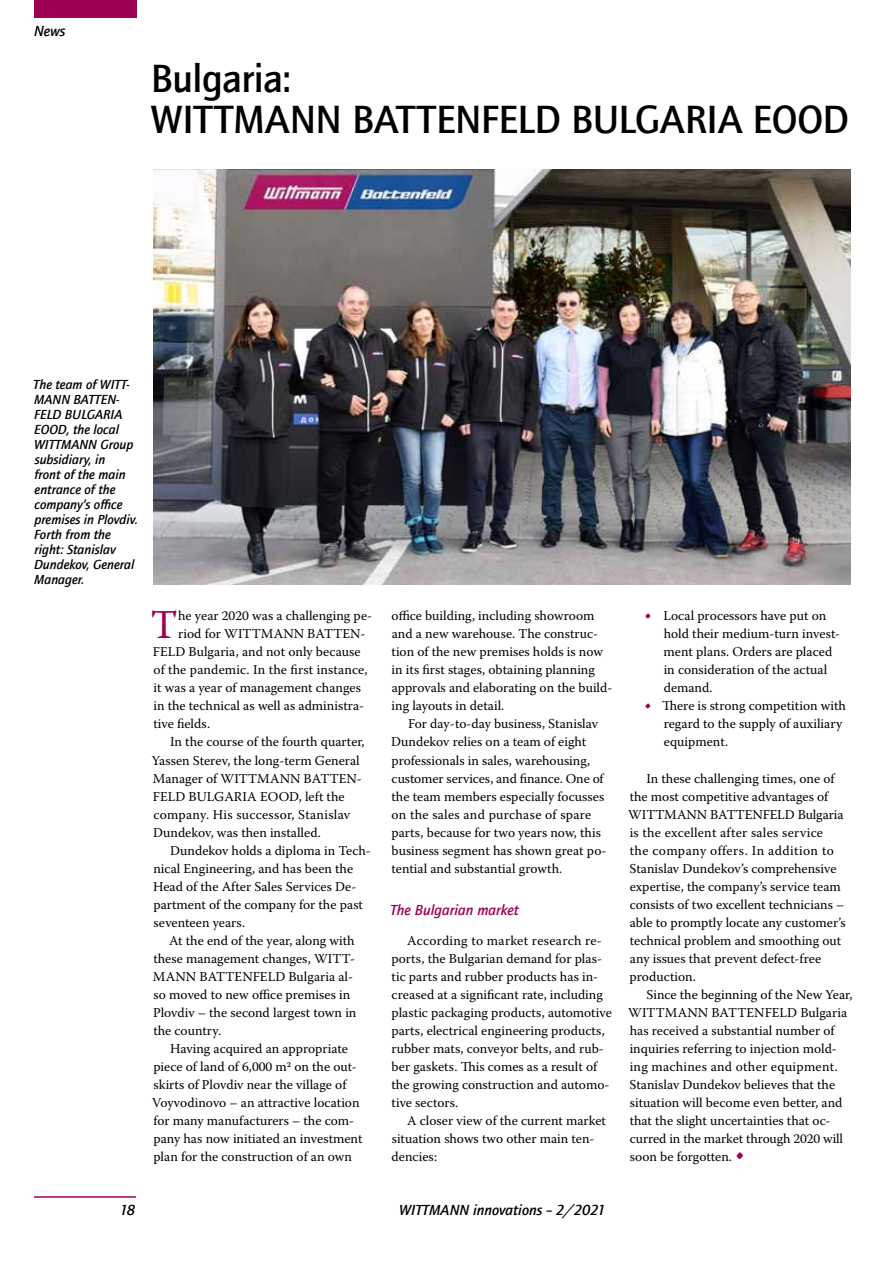
<style>
.page{position:relative;width:893px;height:1263px;background:#fff}
.page>*{position:absolute;margin:0;border:0;box-sizing:border-box;transform-origin:0 0}
.t1{font:40.8px "Warnock Pro";color:#9e0054}
.t2{font:500 40.5px/40.5px "Quay Sans ITC Com";letter-spacing:-.01em;color:#000}
.t3{font:italic 500 15px "Quay Sans ITC Com";color:#000}
.t4{font:italic 500 15px "Quay Sans ITC Com";color:#9e0054}
.t5{font:13.5px/18px "Warnock Pro";color:#000}
.t6{font:italic 500 13.5px/15px "Quay Sans ITC Com";color:#000}
.t7{font:13.5px "Warnock Pro";letter-spacing:.02em;color:#000}
.s1{font-size:18px;color:#9e0054}
.s2{font-size:24px;color:#9e0054}
</style>
<div class="page">
<div style="left:34px;top:0;width:102px;height:18px;background:#9e0054"></div>
<hr style="left:34px;top:1196px;width:102px;height:2px;background:#9e0054">
<img style="left:153px;top:170px;width:697px;height:414px">
<p class="t3" style="left:34px;top:22px;width:33px">News</p>
<h2 class="t2" style="left:150px;top:58px;width:700px">Bulgaria:<br>WITTMANN BATTENFELD BULGARIA EOOD</h2>
<p class="t6" style="left:33px;top:376px;width:106px">The team of WITT-<br>MANN BATTEN-<br>FELD BULGARIA<br>EOOD, the local<br>WITTMANN Group subsidiary, in<br>front of the main entrance of the company’s office premises in Plovdiv.<br>Forth from the right: Stanislav<br>Dundekov, General<br>Manager.</p>
<h1 class="t1" style="left:150px;top:600px;width:29px">T</h1>
<p class="t5" style="left:178px;top:607px;width:195px">he year 2020 was a challenging pe-</p>
<p class="t5" style="left:178px;top:625px;width:189px">riod for WITTMANN BATTEN-</p>
<p class="t5" style="left:153px;top:643px;width:209px">FELD Bulgaria, and not only because</p>
<p class="t5" style="left:153px;top:661px;width:216px">of the pandemic. In the first instance,</p>
<p class="t5" style="left:153px;top:679px;width:209px">it was a year of management changes</p>
<p class="t5" style="left:153px;top:697px;width:212px">in the technical as well as administra-</p>
<p class="t5" style="left:153px;top:715px;width:58px">tive fields.</p>
<p class="t5" style="left:170px;top:733px;width:196px">In the course of the fourth quarter,</p>
<p class="t5" style="left:152px;top:751px;width:209px">Yassen Sterev, the long-term General</p>
<p class="t5" style="left:153px;top:769px;width:210px">Manager of WITTMANN BATTEN-</p>
<p class="t5" style="left:153px;top:787px;width:193px">FELD BULGARIA EOOD, left the</p>
<p class="t7" style="left:153px;top:806px;width:198px">company. His successor, Stanislav</p>
<p class="t5" style="left:153px;top:823px;width:169px">Dundekov, was then installed.</p>
<p class="t5" style="left:170px;top:841px;width:202px">Dundekov holds a diploma in Tech-</p>
<p class="t5" style="left:153px;top:859px;width:201px">nical Engineering, and has been the</p>
<p class="t5" style="left:153px;top:877px;width:205px">Head of the After Sales Services De-</p>
<p class="t5" style="left:153px;top:895px;width:211px">partment of the company for the past</p>
<p class="t5" style="left:154px;top:913px;width:93px">seventeen years.</p>
<p class="t5" style="left:169px;top:931px;width:187px">At the end of the year, along with</p>
<p class="t5" style="left:153px;top:949px;width:203px">these management changes, WITT-</p>
<p class="t5" style="left:153px;top:967px;width:202px">MANN BATTENFELD Bulgaria al-</p>
<p class="t5" style="left:154px;top:985px;width:198px">so moved to new office premises in</p>
<p class="t5" style="left:153px;top:1003px;width:205px">Plovdiv – the second largest town in</p>
<p class="t5" style="left:153px;top:1021px;width:69px">the country.</p>
<p class="t5" style="left:170px;top:1039px;width:179px">Having acquired an appropriate</p>
<p class="t5" style="left:153px;top:1057px;width:205px">piece of land of 6,000 m2 on the out-</p>
<p class="t5" style="left:154px;top:1075px;width:194px">skirts of Plovdiv near the village of</p>
<p class="t5" style="left:152px;top:1093px;width:209px">Voyvodinovo – an attractive location</p>
<p class="t5" style="left:153px;top:1111px;width:202px">for many manufacturers – the com-</p>
<p class="t5" style="left:153px;top:1129px;width:211px">pany has now initiated an investment</p>
<p class="t5" style="left:153px;top:1147px;width:200px">plan for the construction of an own</p>
<p class="t5" style="left:392px;top:607px;width:222px">office building, including showroom and a new warehouse. Тhe construc&shy;tion of the new premises holds is now in its first stages, obtaining planning approvals and elaborating on the build&shy;ing layouts in detail.</p>
<p class="t5" style="left:391px;top:715px;width:217px;text-indent:17px">For day-to-day business, Stanislav Dundekov relies on a team of eight professionals in sales, warehousing, customer services, and finance. One of the team members especially focusses on the sales and purchase of spare parts, because for two years now, this business segment has shown great po&shy;tential and substantial growth.</p>
<p class="t4" style="left:390px;top:900px;width:130px">The Bulgarian market</p>
<p class="t5" style="left:391px;top:931px;width:222px;text-indent:16px">According to market research re&shy;ports, the Bulgarian demand for plas&shy;tic parts and rubber products has in&shy;creased at a significant rate, including plastic packaging products, automotive parts, electrical engineering products, rubber mats, conveyor belts, and rub&shy;ber gaskets. This comes as a result of the growing construction and automo&shy;tive sectors.</p>
<p class="t5" style="left:392px;top:1111px;width:216px;text-indent:16px">A closer view of the current market situation shows two other main ten&shy;dencies:</p>
<p class="t5" style="left:664px;top:607px;width:178px;text-indent:-19px"><span class="s1">•</span> Local processors have put on hold their medium-turn invest&shy;ment plans. Orders are placed in consideration of the actual demand.</p>
<p class="t5" style="left:664px;top:697px;width:184px;text-indent:-19px"><span class="s1">•</span> There is strong competition with regard to the supply of auxiliary equipment.</p>
<p class="t5" style="left:628px;top:769px;width:219px;text-indent:18px">In these challenging times, one of the most competitive advantages of WITTMANN BATTENFELD Bulgaria is the excellent after sales service<br>the company offers. In addition to Stanislav Dundekov’s comprehensive expertise, the company’s service team consists of two excellent technicians – able to promptly locate any customer’s technical problem and smoothing out any issues that prevent defect-free production.</p>
<p class="t5" style="left:628px;top:985px;width:226px;text-indent:18px">Since the beginning of the New Year, WITTMANN BATTENFELD Bulgaria has received a substantial number of inquiries referring to injection mold&shy;ing machines and other equipment.<br>Stanislav Dundekov believes that the situation will become even better, and that the slight uncertainties that oc&shy;curred in the market through 2020 will soon be forgotten. <span class="s2">•</span></p>
<p class="t3" style="left:120px;top:1201px;width:17px">18</p>
<p class="t3" style="left:399px;top:1201px;width:208px">WITTMANN innovations – 2/2021</p>
</div>
